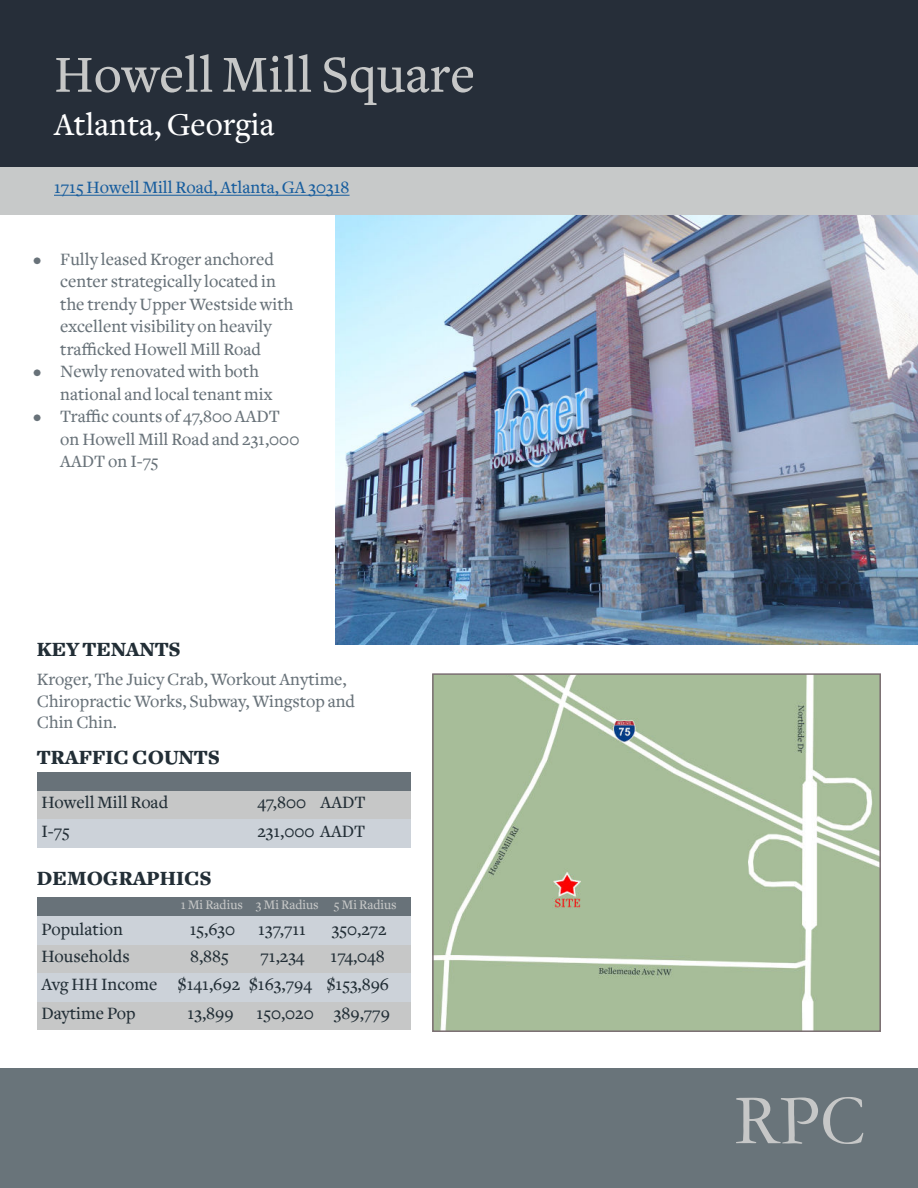
<style>
.page{position:relative;width:918px;height:1188px;background:#fff}
.page>*{position:absolute;margin:0;border:0;box-sizing:border-box;transform-origin:0 0}
.t1{font:72px "Garamond";color:#c6c7c7}
.t2{font:500 54px "Freight Text";color:#c6c7c7}
.t3{font:500 33px "Freight Text";color:#fff}
.t4{font:900 21px "Freight Text";color:#222e36}
.t5{font:500 18px/22.5px "Freight Text";color:#687279}
.t6{font:500 18px/28.5px "Freight Text";color:#222e36}
.t7{font:500 18px "Freight Text";color:#175d9e}
.t8{font:500 13.5px "Freight Text";color:#c6c7c7}
</style>
<div class="page">
<div style="left:0;top:1068px;width:918px;height:120px;background:#69747a"></div>
<div style="left:0;top:0;width:918px;height:167px;background:#262e39"></div>
<div style="left:0;top:167px;width:918px;height:48px;background:#c7c9c9"></div>
<hr style="left:54px;top:195px;width:296px;height:1px;background:#175d9e">
<div style="left:37px;top:772px;width:373px;height:19px;background:#687279"></div>
<div style="left:37px;top:897px;width:373px;height:19px;background:#687279"></div>
<div style="left:37px;top:791px;width:373px;height:28px;background:#c6c7c7"></div>
<div style="left:37px;top:944px;width:373px;height:29px;background:#c6c7c7"></div>
<div style="left:37px;top:1001px;width:373px;height:29px;background:#c6c7c7"></div>
<div style="left:37px;top:916px;width:373px;height:28px;background:#ccd2d9"></div>
<div style="left:37px;top:819px;width:373px;height:29px;background:#ccd2d9"></div>
<div style="left:37px;top:973px;width:373px;height:28px;background:#ccd2d9"></div>
<img style="left:336px;top:215px;width:582px;height:429px">
<img style="left:435px;top:676px;width:443px;height:353px">
<div style="left:432px;top:673px;width:449px;height:359px;border:2px solid #7b6f73"></div>
<h2 class="t2" style="left:54px;top:54px;width:423px">Howell Mill Square</h2>
<h3 class="t3" style="left:54px;top:112px;width:222px">Atlanta, Georgia</h3>
<p class="t7" style="left:54px;top:180px;width:297px">1715 Howell Mill Road, Atlanta, GA 30318</p>
<p class="t5" style="left:60px;top:250px;width:235px;text-indent:-27px">• Fully leased Kroger anchored center strategically located in the trendy Upper Westside with excellent visibility on heavily trafficked Howell Mill Road</p>
<p class="t5" style="left:60px;top:362px;width:214px;text-indent:-27px">• Newly renovated with both national and local tenant mix</p>
<p class="t5" style="left:60px;top:407px;width:241px;text-indent:-27px">• Traffic counts of 47,800 AADT on Howell Mill Road and 231,000<br>AADT on I-75</p>
<p class="t4" style="left:37px;top:636px;width:145px">KEY TENANTS</p>
<p class="t5" style="left:37px;top:669px;width:320px;line-height:21.6px">Kroger, The Juicy Crab, Workout Anytime,<br>Chiropractic Works, Subway, Wingstop and<br>Chin Chin.</p>
<p class="t4" style="left:37px;top:744px;width:185px">TRAFFIC COUNTS</p>
<p class="t6" style="left:41px;top:789px;width:128px">Howell Mill Road</p>
<p class="t6" style="left:257px;top:789px;width:110px">47,800 AADT</p>
<p class="t6" style="left:41px;top:817px;width:30px">I-75</p>
<p class="t6" style="left:257px;top:817px;width:110px">231,000 AADT</p>
<p class="t4" style="left:37px;top:865px;width:176px">DEMOGRAPHICS</p>
<p class="t8" style="left:181px;top:900px;width:218px">1 Mi Radius 3 Mi Radius 5 Mi Radius</p>
<p class="t6" style="left:41px;top:917px;width:83px">Population</p>
<p class="t6" style="left:190px;top:917px;width:47px">15,630</p>
<p class="t6" style="left:258px;top:917px;width:49px">137,711</p>
<p class="t6" style="left:332px;top:917px;width:56px">350,272</p>
<p class="t6" style="left:41px;top:942px;width:90px">Households</p>
<p class="t6" style="left:190px;top:942px;width:40px">8,885</p>
<p class="t6" style="left:261px;top:942px;width:46px">71,234</p>
<p class="t6" style="left:41px;top:942px;width:349px;text-indent:289px">174,048<br>Avg HH Income $141,692 $163,794 $153,896<br>Daytime Pop</p>
<p class="t6" style="left:188px;top:999px;width:47px">13,899</p>
<p class="t6" style="left:257px;top:999px;width:135px">150,020 389,779</p>
<h1 class="t1" style="left:734px;top:1076px;width:133px">RPC</h1>
</div>
